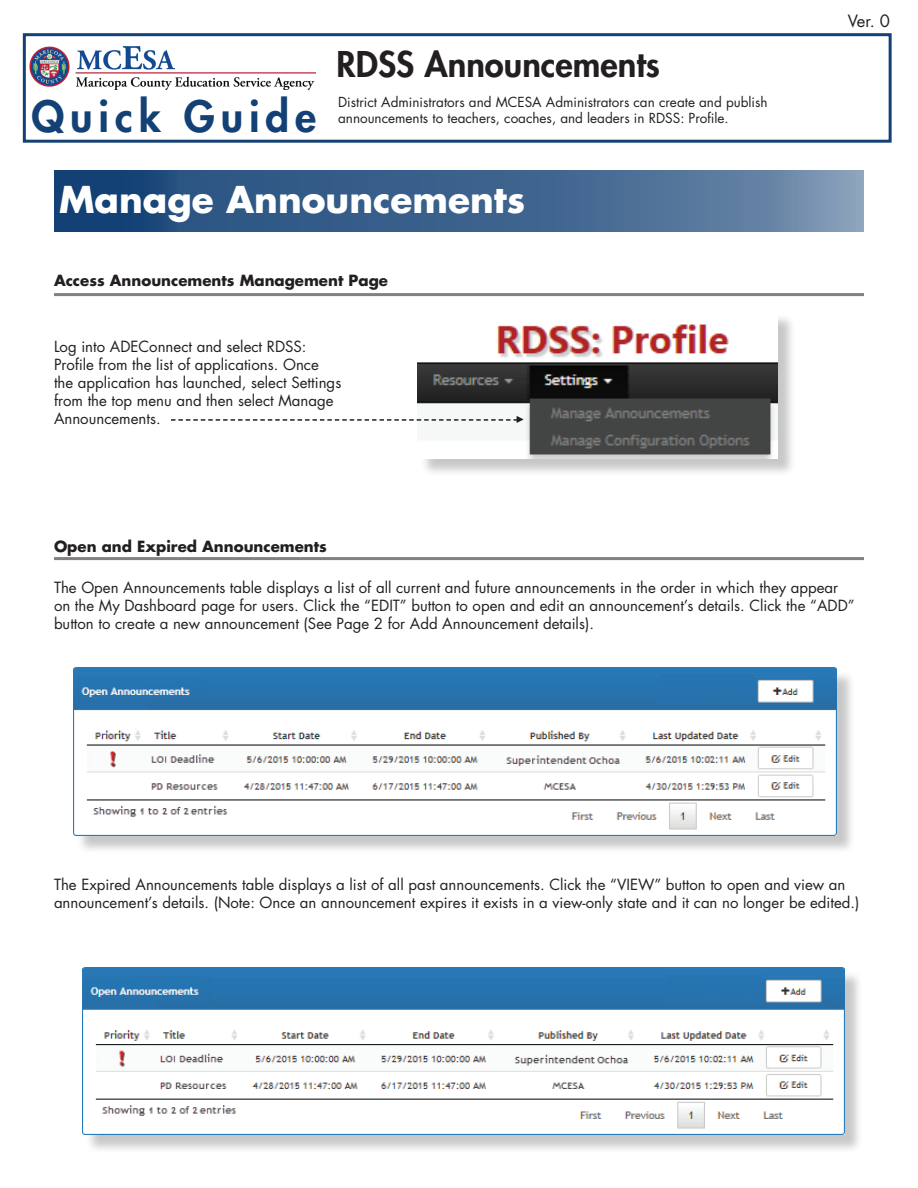
<style>
.page{position:relative;width:918px;height:1188px;background:#fff}
.page>*{position:absolute;margin:0;border:0;box-sizing:border-box;transform-origin:0 0}
.t1{font:800 42px "Futura Std";letter-spacing:.14em;color:#134175}
.t2{font:700 36px "Futura Std";color:#fff}
.t3{font:800 34.5px "Futura Std";color:#231f20}
.t4{font:16.5px "Futura Std";color:#231f20}
.t5{font:15px/18px "Futura Std";color:#231f20}
.t6{font:700 15px "Futura Std";color:#231f20}
.t7{font:13.5px/16.2px "Futura Std";color:#231f20}
</style>
<div class="page">
<svg style="left:54px;top:171px;width:810px;height:61px;background:#40658f"></svg>
<hr style="left:54px;top:293px;width:810px;height:3px;background:#808180">
<div style="left:23px;top:33px;width:869px;height:110px;border:3px solid #134175"></div>
<img style="left:30px;top:46px;width:286px;height:44px">
<hr style="left:54px;top:557px;width:810px;height:3px;background:#808180">
<div style="left:420px;top:313px;width:376px;height:164px;background:#231f20;opacity:.25"></div>
<img style="left:418px;top:313px;width:360px;height:145px">
<svg style="left:171px;top:416px;width:353px;height:7px"></svg>
<div style="left:76px;top:670px;width:780px;height:184px;background:#231f20;opacity:.25"></div>
<img style="left:74px;top:668px;width:763px;height:168px">
<div style="left:85px;top:970px;width:778px;height:183px;background:#231f20;opacity:.25"></div>
<img style="left:83px;top:968px;width:761px;height:167px">
<h1 class="t1" style="left:32px;top:90px;width:286px">Quick Guide</h1>
<h3 class="t3" style="left:337px;top:42px;width:325px">RDSS Announcements</h3>
<p class="t7" style="left:338px;top:94px;width:431px">District Administrators and MCESA Administrators can create and publish announcements to teachers, coaches, and leaders in RDSS: Profile.</p>
<h2 class="t2" style="left:59px;top:176px;width:468px">Manage Announcements</h2>
<p class="t6" style="left:54px;top:270px;width:336px">Access Announcements Management Page</p>
<p class="t5" style="left:54px;top:338px;width:289px">Log into ADEConnect and select RDSS:<br>Profile from the list of applications. Once the application has launched, select Settings from the top menu and then select Manage Announcements.</p>
<p class="t6" style="left:54px;top:537px;width:274px">Open and Expired Announcements</p>
<p class="t4" style="left:848px;top:11px;width:44px">Ver. 0</p>
<p class="t5" style="left:54px;top:579px;width:802px">The Open Announcements table displays a list of all current and future announcements in the order in which they appear on the My Dashboard page for users. Click the “EDIT” button to open and edit an announcement’s details. Click the “ADD” button to create a new announcement (See Page 2 for Add Announcement details).</p>
<p class="t5" style="left:54px;top:876px;width:807px">The Expired Announcements table displays a list of all past announcements. Click the “VIEW” button to open and view an announcement’s details. (Note: Once an announcement expires it exists in a view-only state and it can no longer be edited.)</p>
</div>
